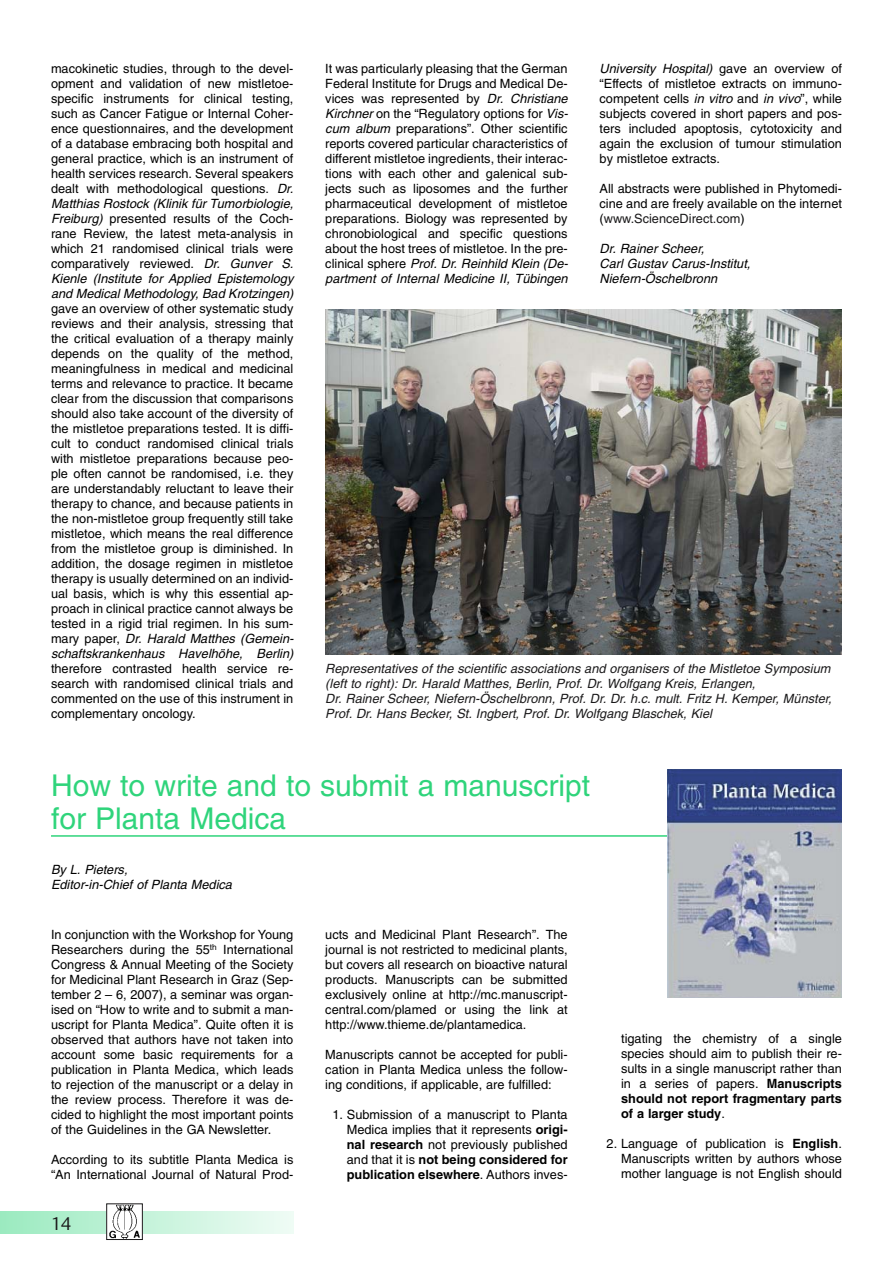
<style>
.page{position:relative;width:893px;height:1263px;background:#fff}
.page>*{position:absolute;margin:0;border:0;box-sizing:border-box;transform-origin:0 0}
.t1{font:30px/33px "Helvetica";color:#2fd47b}
.t2{font:18px "Thieme Argo One";color:#1b1a1b}
.t3{font:12.75px/15px "Helvetica";color:#000;text-align:justify}
.t4{font:italic 12.75px/15px "Helvetica";color:#1b1a1b}
.t5{font:italic 12.75px/15px "Helvetica";color:#000}
.s1{font-style:italic}
.s2{color:#1b1a1b}
.s3{font-weight:700}
</style>
<div class="page">
<svg style="left:0;top:1212px;width:293px;height:21px"></svg>
<img style="left:108px;top:1205px;width:33px;height:33px">
<div style="left:106px;top:1203px;width:37px;height:37px;border:1px solid #1b1a1b"></div>
<img style="left:325px;top:309px;width:517px;height:345px">
<hr style="left:51px;top:835px;width:791px;height:2px;background:#2fd47b">
<img style="left:668px;top:769px;width:174px;height:229px">
<p class="t3" style="left:51px;top:62px;width:246px;text-align:left">macokinetic studies, through to the devel&shy;opment and validation of new mistletoe&shy;specific instruments for clinical testing, such as Cancer Fatigue or Internal Coher&shy;ence questionnaires, and the development of a database embracing both hospital and general practice, which is an instrument of health services research. Several speakers dealt with methodological questions. <span class="s1">Dr.<br>Matthias Rostock (Klinik für Tumorbiologie, Freiburg)</span> presented results of the Coch&shy;rane Review, the latest meta-analysis in which 21 randomised clinical trials were comparatively reviewed. <span class="s1">Dr. Gunver S.<br>Kienle (Institute for Applied Epistemology and Medical Methodology, Bad Krotzingen)</span></p>
<p class="t3" style="left:51px;top:302px;width:246px;text-align:left">gave an overview of other systematic study reviews and their analysis, stressing that the critical evaluation of a therapy mainly depends on the quality of the method, meaningfulness in medical and medicinal terms and relevance to practice. It became clear from the discussion that comparisons should also take account of the diversity of the mistletoe preparations tested. It is diffi&shy;cult to conduct randomised clinical trials with mistletoe preparations because peo&shy;ple often cannot be randomised, i.e. they are understandably reluctant to leave their therapy to chance, and because patients in the non-mistletoe group frequently still take mistletoe, which means the real difference from the mistletoe group is diminished. In addition, the dosage regimen in mistletoe therapy is usually determined on an individ&shy;ual basis, which is why this essential ap&shy;proach in clinical practice cannot always be tested in a rigid trial regimen. In his sum&shy;m a ry p a p e r, <span class="s1">Dr. Harald Matthes (Gemein&shy;schaftskrankenhaus Havelhöhe, Berlin)</span></p>
<p class="t3" style="left:51px;top:662px;width:244px">therefore contrasted health service re&shy;search with randomised clinical trials and commented on the use of this instrument in complementary oncology.</p>
<p class="t3" style="left:325px;top:62px;width:246px;text-align:left">It was particularly pleasing that the German Federal Institute for Drugs and Medical De&shy;vices was represented by <span class="s1">Dr. Christiane Kirchner</span>on the “Regulatory options for <span class="s1">Vis&shy;cum album</span> preparations”. Other scientific reports covered particular characteristics of different mistletoe ingredients, their interac&shy;tions with each other and galenical sub&shy;jects such as liposomes and the further pharmaceutical development of mistletoe preparations. Biology was represented by chronobiological and specific questions about the host trees of mistletoe. In the pre&shy;clinical sphere <span class="s1">Prof. Dr. Reinhild Klein (De&shy;partment of Internal Medicine II, Tübingen</span></p>
<p class="t3" style="left:600px;top:62px;width:244px"><span class="s1">University Hospital)</span> gave an overview of “Effects of mistletoe extracts on immuno&shy;competent cells <span class="s1">in vitro</span> and <span class="s1">in vivo</span>”, while subjects covered in short papers and pos&shy;ters included apoptosis, cytotoxicity and again the exclusion of tumour stimulation by mistletoe extracts.</p>
<p class="t3" style="left:600px;top:182px;width:244px">All abstracts were published in Phytomedi&shy;cine and are freely available on the internet (<span class="s2">www.ScienceDirect.com</span>)</p>
<p class="t5" style="left:600px;top:242px;width:155px">Dr. Rainer Scheer,<br>Carl Gustav Carus-Institut,<br>Niefern-Öschelbronn</p>
<p class="t4" style="left:325px;top:662px;width:511px">Representatives of the scientific associations and organisers of the Mistletoe Symposium (left to right): Dr. Harald Matthes, Berlin, Prof. Dr. Wolfgang Kreis, Erlangen,<br>Dr. Rainer Scheer, Niefern-Öschelbronn, Prof. Dr. Dr. h.c. mult. Fritz H. Kemper, Münster, Prof. Dr. Hans Becker, St. Ingbert, Prof. Dr. Wolfgang Blaschek, Kiel</p>
<h1 class="t1" style="left:51px;top:772px;width:541px">How to write and to submit a manuscript for Planta Medica</h1>
<p class="t5" style="left:51px;top:863px;width:185px">By L. Pieters,<br>Editor-in-Chief of Planta Medica</p>
<p class="t3" style="left:51px;top:928px;width:244px">In conjunction with the Workshop for Young Researchers during the 55<sup>th</sup> International Congress &amp; Annual Meeting of the Society for Medicinal Plant Research in Graz (Sep&shy;tember 2 – 6, 2007), a seminar was organ&shy;ised on “How to write and to submit a man&shy;uscript for Planta Medica”. Quite often it is observed that authors have not taken into account some basic requirements for a publication in Planta Medica, which leads to rejection of the manuscript or a delay in the review process. Therefore it was de&shy;cided to highlight the most important points of the Guidelines in the GA Newsletter.</p>
<p class="t3" style="left:51px;top:1153px;width:244px">According to its subtitle Planta Medica is “An International Journal of Natural Prod-</p>
<h2 class="t2" style="left:51px;top:1213px;width:22px">14</h2>
<p class="t3" style="left:325px;top:928px;width:244px">ucts and Medicinal Plant Research”. The journal is not restricted to medicinal plants, but covers all research on bioactive natural products. Manuscripts can be submitted exclusively online at http://mc.manuscript&shy;central.com/plamed or using the link at http://www.thieme.de/plantamedica.</p>
<p class="t3" style="left:325px;top:1048px;width:244px">Manuscripts cannot be accepted for publi&shy;cation in Planta Medica unless the follow&shy;ing conditions, if applicable, are fulfilled:</p>
<p class="t3" style="left:347px;top:1108px;width:222px;text-indent:-14px">1. Submission of a manuscript to Planta Medica implies that it represents <span class="s3">origi&shy;nal research</span> not previously published and that it is <span class="s3">not being considered for publication elsewhere</span>. Authors inves-</p>
<p class="t3" style="left:621px;top:1033px;width:222px">tigating the chemistry of a single species should aim to publish their re&shy;sults in a single manuscript rather than in a series of papers. <span class="s3">Manuscripts should not report fragmentary parts of a larger study</span>.</p>
<p class="t3" style="left:621px;top:1138px;width:222px;text-indent:-14px">2. Language of publication is <span class="s3">English</span>.<br>Manuscripts written by authors whose mother language is not English should</p>
</div>
